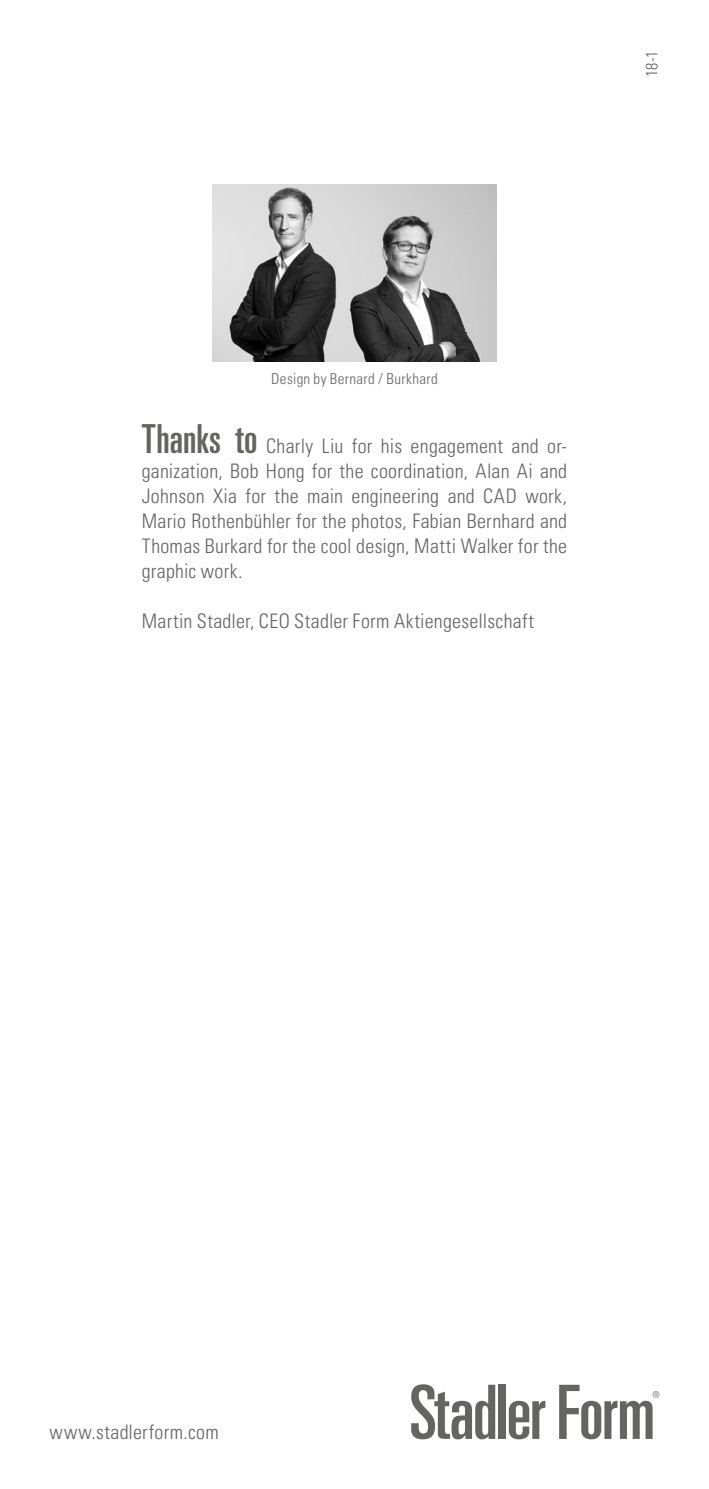
<style>
.page{position:relative;width:709px;height:1489px;background:#fff}
.page>*{position:absolute;margin:0;border:0;box-sizing:border-box;transform-origin:0 0}
.t1{font:20px/25px "Univers LTCYR 47 Light Cond";letter-spacing:.015em;color:#646463;text-align:justify}
.t2{font:16.25px "Univers LTCYR 47 Light Cond";color:#646463}
.t3{font:15px "Univers LTCYR 47 Light Cond";letter-spacing:.025em;color:#646463}
.s1{font-family:"Univers LTCYR 59 Ult Cond";font-size:40px}
</style>
<div class="page">
<svg style="left:411px;top:1384px;width:84px;height:55px"></svg>
<div style="left:498px;top:1384px;width:7px;height:54px;background:#646463"></div>
<svg style="left:509px;top:1400px;width:36px;height:39px"></svg>
<svg style="left:559px;top:1384px;width:100px;height:55px"></svg>
<img style="left:213px;top:184px;width:283px;height:177px">
<p class="t2" style="left:640px;top:77px;width:28px;rotate:-90deg">18-1</p>
<p class="t3" style="left:271px;top:368px;width:168px">Design by Bernard / Burkhard</p>
<p class="t1" style="left:142px;top:432px;width:427px"><span class="s1">Thanks to</span> Charly Liu for his engagement and or&shy;ganization, Bob Hong for the coordination, Alan Ai and Johnson Xia for the main engineering and CAD work, Mario Rothenbühler for the photos, Fabian Bernhard and Thomas Burkard for the cool design, Matti Walker for the graphic work.</p>
<p class="t1" style="left:142px;top:607px;width:394px">Martin Stadler, CEO Stadler Form Aktiengesellschaft</p>
<p class="t1" style="left:50px;top:1418px;width:171px">www.stadlerform.com</p>
</div>
